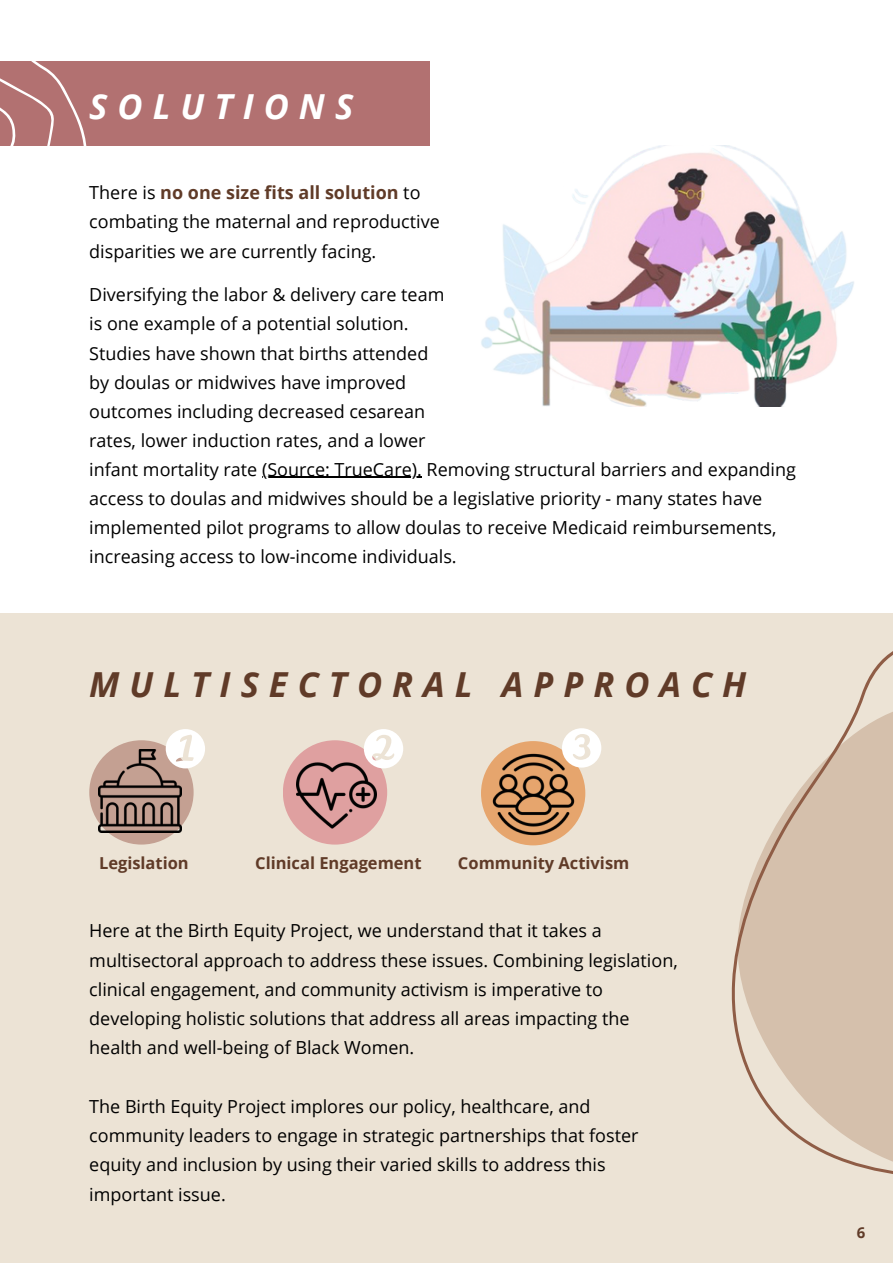
<style>
.page{position:relative;width:893px;height:1264px;background:#fff}
.page>*{position:absolute;margin:0;border:0;box-sizing:border-box;transform-origin:0 0}
.t1{font:italic 700 34.5px "Open Sans";letter-spacing:.29em;color:#603b28}
.t2{font:italic 700 34.5px "Open Sans";letter-spacing:.29em;color:#fff}
.t3{font:18px/29.2px "Open Sans";color:#000}
.t4{font:700 16.5px "Open Sans";color:#603b28}
.t5{font:700 15px "Open Sans";color:#603b28}
.s1{font-weight:700;color:#603b28}
</style>
<div class="page">
<img style="left:481px;top:146px;width:373px;height:260px">
<div style="left:0;top:61px;width:430px;height:85px;background:#b27171"></div>
<div style="left:0;top:613px;width:892px;height:649px;background:#ece3d5"></div>
<div style="left:89px;top:740px;width:104px;height:104px;background:#c4a092;border-radius:50%"></div>
<img style="left:98px;top:749px;width:84px;height:83px">
<svg style="left:166px;top:729px;width:39px;height:39px"></svg>
<div style="left:481px;top:741px;width:104px;height:104px;background:#e6a56d;border-radius:50%"></div>
<img style="left:487px;top:748px;width:92px;height:92px">
<svg style="left:562px;top:728px;width:39px;height:39px"></svg>
<div style="left:283px;top:740px;width:104px;height:104px;background:#dfa0a0;border-radius:50%"></div>
<img style="left:296px;top:755px;width:80px;height:80px">
<svg style="left:364px;top:729px;width:39px;height:39px"></svg>
<svg style="left:731px;top:652px;width:161px;height:522px;fill:#d5c0ac"></svg>
<svg style="left:0;top:61px;width:87px;height:85px"></svg>
<hr style="left:262px;top:476px;width:160px;height:2px;background:#000">
<h1 class="t2" style="left:89px;top:82px;width:265px">SOLUTIONS</h1>
<p class="t3" style="left:89px;top:178px;width:352px">There is <span class="s1">no one size fits all solution</span> to combating the maternal and reproductive disparities we are currently facing.</p>
<p class="t3" style="left:89px;top:279px;width:708px">Diversifying the labor &amp; delivery care team<br>is one example of a potential solution.<br>Studies have shown that births attended<br>by doulas or midwives have improved<br>outcomes including decreased cesarean<br>rates, lower induction rates, and a lower<br>infant mortality rate (Source: TrueCare). Removing structural barriers and expanding access to doulas and midwives should be a legislative priority - many states have implemented pilot programs to allow doulas to receive Medicaid reimbursements, increasing access to low-income individuals.</p>
<h1 class="t1" style="left:89px;top:660px;width:658px">MULTISECTORAL APPROACH</h1>
<p class="t4" style="left:99px;top:850px;width:91px">Legislation</p>
<p class="t4" style="left:255px;top:850px;width:168px">Clinical Engagement</p>
<p class="t4" style="left:458px;top:850px;width:173px">Community Activism</p>
<p class="t3" style="left:89px;top:915px;width:590px">Here at the Birth Equity Project, we understand that it takes a multisectoral approach to address these issues. Combining legislation, clinical engagement, and community activism is imperative to developing holistic solutions that address all areas impacting the health and well-being of Black Women.</p>
<p class="t3" style="left:89px;top:1091px;width:550px">The Birth Equity Project implores our policy, healthcare, and community leaders to engage in strategic partnerships that foster equity and inclusion by using their varied skills to address this important issue.</p>
<p class="t5" style="left:856px;top:1222px;width:10px">6</p>
</div>
